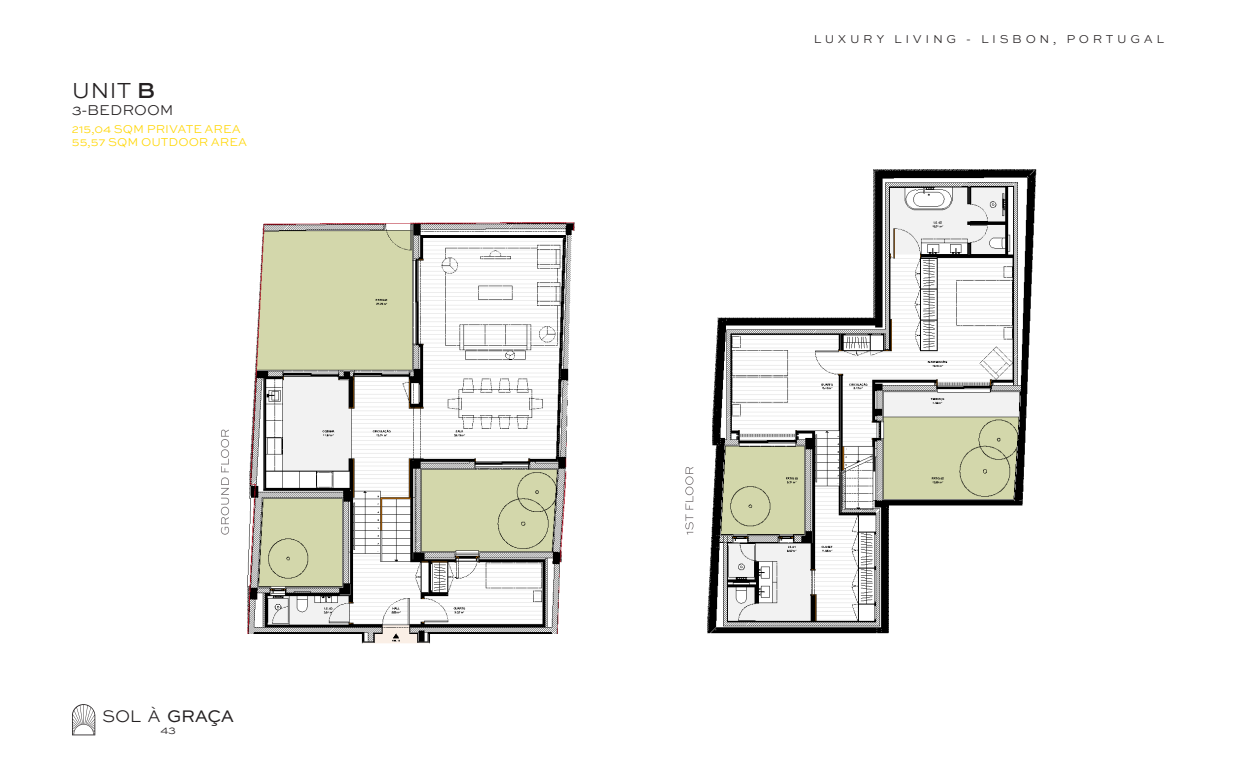
<style>
.page{position:relative;width:1236px;height:768px;background:#fff}
.page>*{position:absolute;margin:0;border:0;box-sizing:border-box;transform-origin:0 0}
.t1{font:300 23px "Sweet Sans Pro";color:#242021}
.t2{font:17.7px "Sweet Sans Pro";letter-spacing:-.025em;color:#242021}
.t3{font:300 15px "Sweet Sans Pro";color:#242021}
.t4{font:300 12px/13px "Sweet Sans Pro";color:#ffd600}
.t5{font:300 12px "Sweet Sans Pro";letter-spacing:.3em;color:#242021}
.t6{font:300 11.7px "Sweet Sans Pro";color:#242021}
.s1{font-weight:500}
.s2{font-weight:300}
</style>
<div class="page">
<img style="left:707px;top:169px;width:330px;height:465px">
<svg style="left:72px;top:704px;width:23px;height:31px"></svg>
<img style="left:247px;top:222px;width:328px;height:422px">
<svg style="left:221px;top:430px;width:8px;height:105px"></svg>
<svg style="left:685px;top:467px;width:9px;height:68px"></svg>
<h1 class="t1" style="left:72px;top:74px;width:85px">UNIT <span class="s1">B</span></h1>
<p class="t3" style="left:72px;top:99px;width:103px">3-BEDROOM</p>
<p class="t4" style="left:72px;top:122px;width:177px">215,04 SQM PRIVATE AREA<br>55,57 SQM OUTDOOR AREA</p>
<h2 class="t2" style="left:102px;top:703px;width:134px"><span class="s2">SOL À</span> GRAÇA</h2>
<p class="t6" style="left:161px;top:722px;width:17px">43</p>
<p class="t5" style="left:814px;top:31px;width:352px">LUXURY LIVING - LISBON, PORTUGAL</p>
</div>
